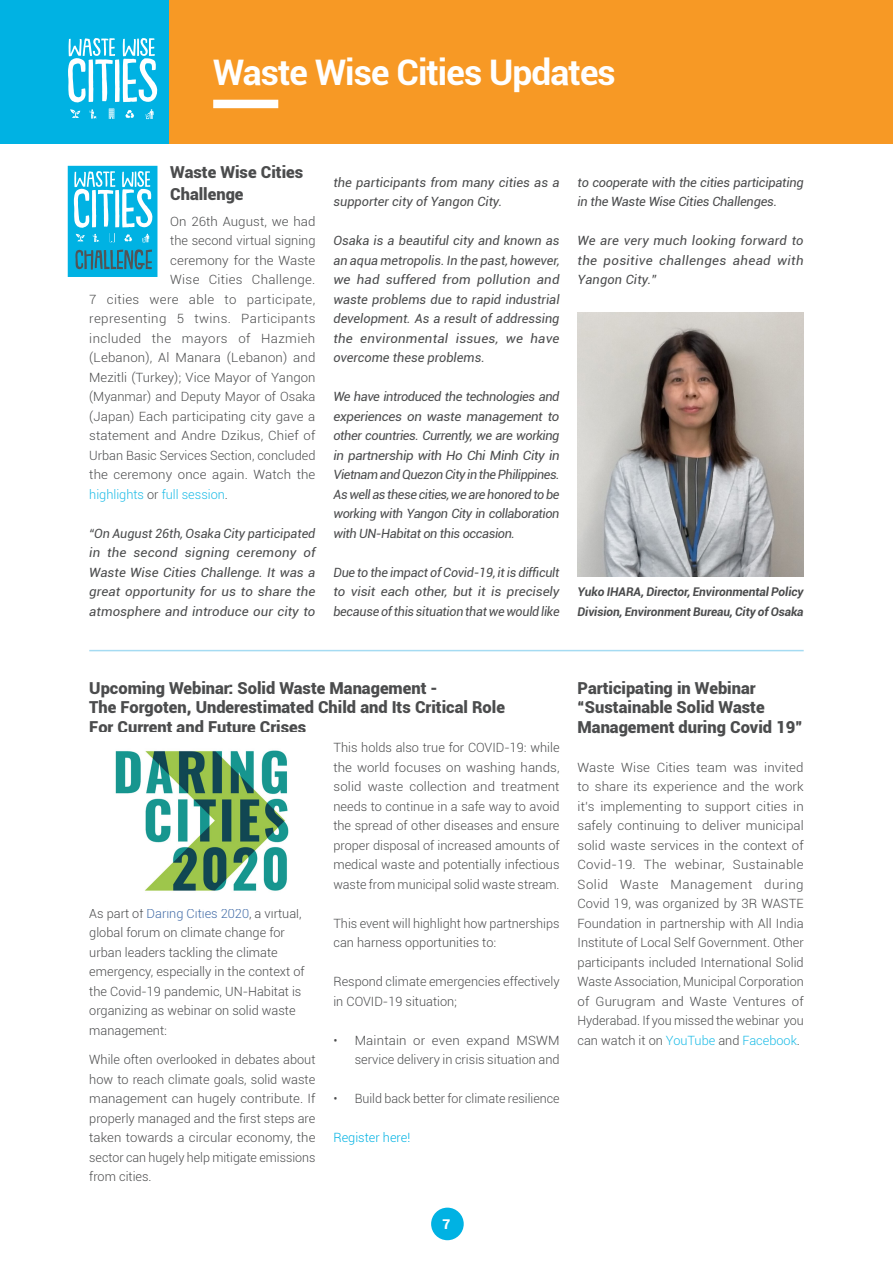
<style>
.page{position:relative;width:893px;height:1263px;background:#fff}
.page>*{position:absolute;margin:0;border:0;box-sizing:border-box;transform-origin:0 0}
.HEADING_1{font:700 35.25px "Roboto";letter-spacing:-.025em;color:#fff}
.HEADING_2{font:900 16.5px/19.5px "Roboto";color:#4b4c4d}
.t1{font:900 13.5px "Roboto";color:#fff}
.BODY_TEXT{font:300 12.75px/19.5px "Roboto";color:#4b4c4d}
.BODY_TEXT-2{font:italic 12.75px/19.5px "Roboto";color:#4b4c4d;text-align:justify}
.BODY_TEXT-3{font:300 12.75px/19.5px "Roboto";color:#4b4c4d;text-align:justify;scale:1.04 1}
.BODY_TEXT-4{font:300 12.75px "Roboto";letter-spacing:.03em;color:#4b4c4d;scale:1.04 1}
.BODY_TEXT-5{font:300 12.75px "Roboto";color:#1bbbe6}
.BODY_TEXT-6{font:300 12.75px "Roboto";letter-spacing:.025em;color:#4b4c4d;scale:1.04 1}
.BODY_TEXT-7{font:300 12.75px "Roboto";color:#00b2e3}
.BODY_TEXT-8{font:italic 700 12px/19.5px "Roboto";letter-spacing:-.005em;color:#4b4c4d}
.s1{color:#4b4c4d}
.s2{color:#436da8}
.s3{color:#1bbbe6}
</style>
<div class="page">
<div style="left:0;top:0;width:169px;height:143px;background:#00b2e3"></div>
<div style="left:169px;top:0;width:724px;height:143px;background:#f79925"></div>
<svg style="left:68px;top:38px;width:89px;height:64px"></svg>
<svg style="left:145px;top:109px;width:9px;height:10px"></svg>
<svg style="left:109px;top:109px;width:5px;height:10px"></svg>
<svg style="left:89px;top:109px;width:8px;height:10px"></svg>
<svg style="left:70px;top:109px;width:10px;height:9px"></svg>
<svg style="left:125px;top:110px;width:9px;height:8px"></svg>
<div style="left:213px;top:100px;width:65px;height:8px;background:#fff"></div>
<svg style="left:68px;top:166px;width:89px;height:111px;background:#34b9de"></svg>
<img style="left:578px;top:313px;width:226px;height:264px">
<hr style="left:89px;top:650px;width:715px;height:1px;background:#a5dbf2">
<img style="left:115px;top:750px;width:174px;height:141px">
<div style="left:431px;top:1207px;width:33px;height:33px;background:#00b2e3;border-radius:50%"></div>
<p class="HEADING_1" style="left:213px;top:48px;width:404px">Waste Wise Cities Updates</p>
<p class="HEADING_2" style="left:170px;top:161px;width:135px;line-height:21.6px">Waste Wise Cities<br>Challenge</p>
<p class="BODY_TEXT-3" style="left:170px;top:211px;width:141px">On 26th August, we had</p>
<p class="BODY_TEXT" style="left:170px;top:231px;width:147px">the second virtual signing</p>
<p class="BODY_TEXT-3" style="left:170px;top:250px;width:141px">ceremony for the Waste</p>
<p class="BODY_TEXT-6" style="left:170px;top:271px;width:141px">Wise Cities Challenge.</p>
<p class="BODY_TEXT-4" style="left:89px;top:290px;width:219px">7 cities were able to participate,</p>
<p class="BODY_TEXT-4" style="left:89px;top:310px;width:219px">representing 5 twins. Participants</p>
<p class="BODY_TEXT-4" style="left:89px;top:329px;width:219px">included the mayors of Hazmieh</p>
<p class="BODY_TEXT-3" style="left:89px;top:348px;width:219px">(Lebanon), Al Manara (Lebanon) and</p>
<p class="BODY_TEXT" style="left:89px;top:367px;width:228px">Mezitli (Turkey); Vice Mayor of Yangon</p>
<p class="BODY_TEXT" style="left:89px;top:387px;width:228px">(Myanmar) and Deputy Mayor of Osaka</p>
<p class="BODY_TEXT-3" style="left:89px;top:406px;width:219px">(Japan) Each participating city gave a</p>
<p class="BODY_TEXT-3" style="left:89px;top:426px;width:219px">statement and Andre Dzikus, Chief of</p>
<p class="BODY_TEXT" style="left:89px;top:445px;width:228px">Urban Basic Services Section, concluded</p>
<p class="BODY_TEXT-3" style="left:89px;top:465px;width:219px">the ceremony once again. Watch the</p>
<p class="BODY_TEXT-5" style="left:89px;top:485px;width:140px">highlights <span class="s1">or</span> full session<span class="s1">.</span></p>
<p class="BODY_TEXT-2" style="left:89px;top:523px;width:228px">“On August 26th, Osaka City participated in the second signing ceremony of Waste Wise Cities Challenge. It was a great opportunity for us to share the atmosphere and introduce our city to</p>
<p class="BODY_TEXT-2" style="left:333px;top:172px;width:228px">the participants from many cities as a supporter city of Yangon City.</p>
<p class="BODY_TEXT-2" style="left:333px;top:231px;width:228px">Osaka is a beautiful city and known as an aqua metropolis. In the past, however, we had suffered from pollution and waste problems due to rapid industrial development. As a result of addressing the environmental issues, we have overcome these problems.</p>
<p class="BODY_TEXT-2" style="left:333px;top:387px;width:228px">We have introduced the technologies and experiences on waste management to other countries. Currently, we are working in partnership with Ho Chi Minh City in Vietnam and Quezon City in the Philippines.<br>As well as these cities, we are honored to be working with Yangon City in collaboration with UN-Habitat on this occasion.</p>
<p class="BODY_TEXT-2" style="left:333px;top:562px;width:228px">Due to the impact of Covid-19, it is difficult to visit each other, but it is precisely because of this situation that we would like</p>
<p class="BODY_TEXT-2" style="left:578px;top:172px;width:228px">to cooperate with the cities participating in the Waste Wise Cities Challenges.</p>
<p class="BODY_TEXT-2" style="left:578px;top:231px;width:228px">We are very much looking forward to the positive challenges ahead with Yangon City.”</p>
<p class="BODY_TEXT-8" style="left:578px;top:582px;width:228px">Yuko IHARA, Director, Environmental Policy<br>Division, Environment Bureau, City of Osaka</p>
<p class="HEADING_2" style="left:89px;top:677px;width:417px">Upcoming Webinar: Solid Waste Management -<br>The Forgoten, Underestimated Child and Its Critical Role<br>For Current and Future Crises</p>
<p class="BODY_TEXT" style="left:89px;top:903px;width:217px">As part of <span class="s2">Daring Cities 2020</span>, a virtual, global forum on climate change for urban leaders tackling the climate emergency, especially in the context of the Covid-19 pandemic, UN-Habitat is organizing as webinar on solid waste management:</p>
<p class="BODY_TEXT" style="left:89px;top:1050px;width:228px;text-align:justify">While often overlooked in debates about how to reach climate goals, solid waste management can hugely contribute. If properly managed and the first steps are taken towards a circular economy, the sector can hugely help mitigate emissions from cities.</p>
<p class="BODY_TEXT" style="left:333px;top:738px;width:228px;text-align:justify">This holds also true for COVID-19: while the world focuses on washing hands, solid waste collection and treatment needs to continue in a safe way to avoid the spread of other diseases and ensure proper disposal of increased amounts of medical waste and potentially infectious waste from municipal solid waste stream.</p>
<p class="BODY_TEXT" style="left:333px;top:913px;width:228px">This event will highlight how partnerships can harness opportunities to:</p>
<p class="BODY_TEXT" style="left:333px;top:972px;width:228px">Respond climate emergencies effectively in COVID-19 situation;</p>
<p class="BODY_TEXT" style="left:333px;top:1030px;width:228px;text-align:right">• Maintain or even expand MSWM service delivery in crisis situation and</p>
<p class="BODY_TEXT" style="left:333px;top:1089px;width:228px">• Build back better for climate resilience</p>
<p class="BODY_TEXT-7" style="left:333px;top:1129px;width:78px">Register here!</p>
<p class="t1" style="left:443px;top:1214px;width:9px">7</p>
<p class="HEADING_2" style="left:578px;top:677px;width:227px">Participating in Webinar “Sustainable Solid Waste<br>Management during Covid 19”</p>
<p class="BODY_TEXT-3" style="left:578px;top:757px;width:219px">Waste Wise Cities team was invited to share its experience and the work it’s implementing to support cities in safely continuing to deliver municipal solid waste services in the context of Covid-19. The webinar, Sustainable Solid Waste Management during Covid 19, was organized by 3R WASTE Foundation in partnership with All India Institute of Local Self Government. Other participants included International Solid Waste Association, Municipal Corporation of Gurugram and Waste Ventures of Hyderabad. If you missed the webinar you can watch it on <span class="s3">YouTube</span> and <span class="s3">Facebook</span>.</p>
</div>
